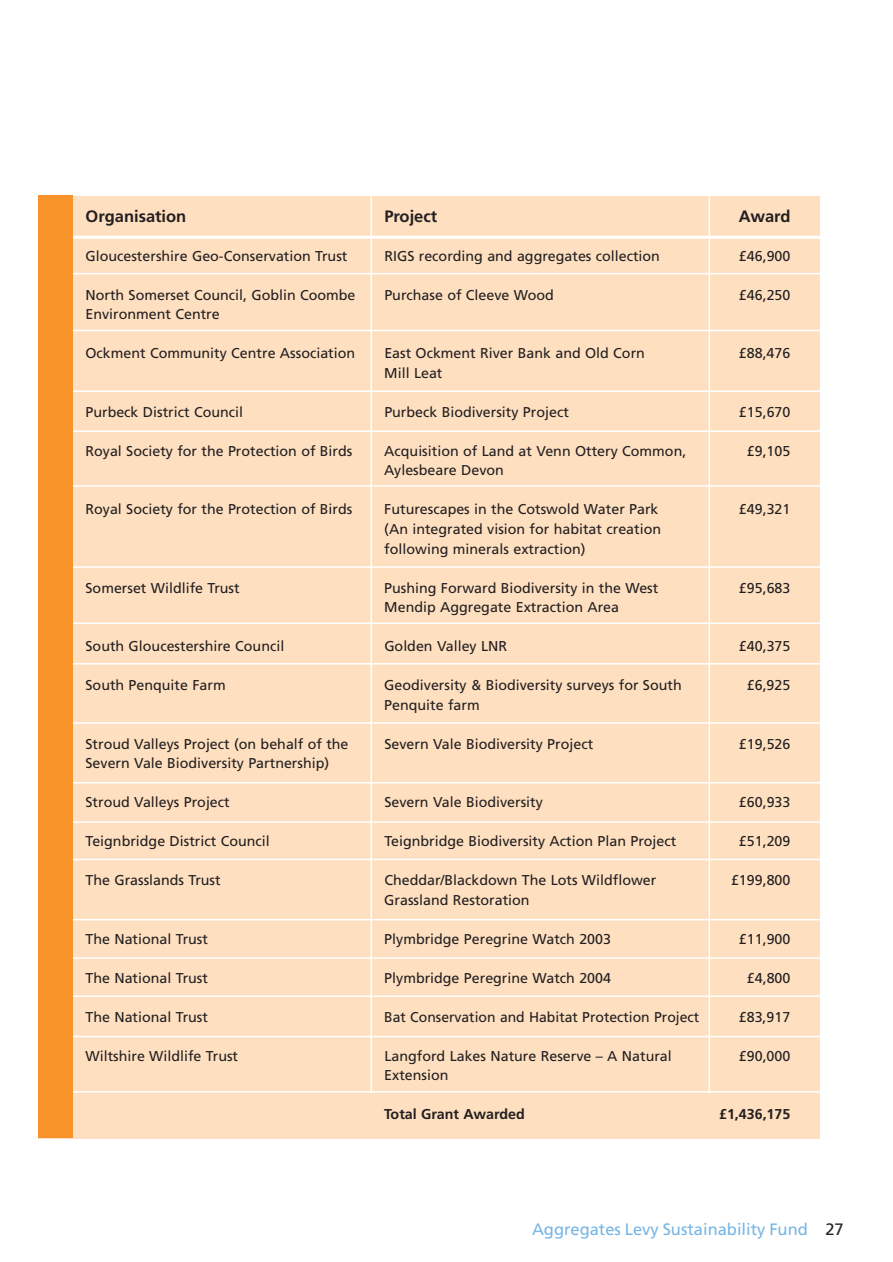
<style>
.page{position:relative;width:893px;height:1262px;background:#fff}
.page>*{position:absolute;margin:0;border:0;box-sizing:border-box;transform-origin:0 0}
.t1{font:16.5px "Frutiger";color:#77b6e4}
.t2{font:700 16.5px "Frutiger";color:#231f20}
.t3{font:14.25px/19.5px "Frutiger";color:#231f20}
.t4{font:700 14.25px "Frutiger";color:#231f20}
.s1{color:#231f20}
</style>
<div class="page">
<div style="left:39px;top:196px;width:781px;height:942px;background:#fee0c1"></div>
<hr style="left:32px;top:236px;width:796px;height:3px;background:#fff">
<hr style="left:32px;top:273px;width:796px;height:1px;background:#fff">
<hr style="left:30px;top:330px;width:796px;height:1px;background:#fff">
<hr style="left:32px;top:390px;width:795px;height:2px;background:#fff">
<hr style="left:33px;top:430px;width:796px;height:2px;background:#fff">
<hr style="left:33px;top:485px;width:796px;height:2px;background:#fff">
<hr style="left:31px;top:566px;width:795px;height:2px;background:#fff">
<hr style="left:32px;top:622px;width:796px;height:2px;background:#fff">
<hr style="left:30px;top:663px;width:796px;height:1px;background:#fff">
<hr style="left:33px;top:722px;width:796px;height:1px;background:#fff">
<hr style="left:34px;top:782px;width:796px;height:1px;background:#fff">
<hr style="left:31px;top:821px;width:796px;height:2px;background:#fff">
<hr style="left:31px;top:858px;width:795px;height:2px;background:#fff">
<hr style="left:30px;top:919px;width:796px;height:1px;background:#fff">
<hr style="left:31px;top:957px;width:796px;height:1px;background:#fff">
<hr style="left:33px;top:995px;width:795px;height:2px;background:#fff">
<hr style="left:32px;top:1035px;width:796px;height:2px;background:#fff">
<hr style="left:29px;top:1091px;width:796px;height:1px;background:#fff">
<hr style="left:370px;top:188px;width:2px;height:904px;background:#fff">
<hr style="left:708px;top:187px;width:2px;height:905px;background:#fff">
<div style="left:38px;top:195px;width:35px;height:943px;background:#f79328"></div>
<p class="t2" style="left:85px;top:209px;width:102px">Organisation</p>
<p class="t2" style="left:384px;top:209px;width:54px">Project</p>
<p class="t2" style="left:738px;top:209px;width:53px">Award</p>
<p class="t3" style="left:85px;top:247px;width:263px">Gloucestershire Geo-Conservation Trust</p>
<p class="t3" style="left:384px;top:247px;width:277px">RIGS recording and aggregates collection</p>
<p class="t3" style="left:739px;top:247px;width:53px">£46,900</p>
<p class="t3" style="left:85px;top:286px;width:271px">North Somerset Council, Goblin Coombe</p>
<p class="t3" style="left:384px;top:286px;width:171px">Purchase of Cleeve Wood</p>
<p class="t3" style="left:739px;top:286px;width:53px">£46,250</p>
<p class="t3" style="left:85px;top:306px;width:136px">Environment Centre</p>
<p class="t3" style="left:85px;top:345px;width:271px">Ockment Community Centre Association</p>
<p class="t3" style="left:384px;top:345px;width:262px">East Ockment River Bank and Old Corn</p>
<p class="t3" style="left:738px;top:345px;width:53px">£88,476</p>
<p class="t3" style="left:384px;top:364px;width:60px">Mill Leat</p>
<p class="t3" style="left:85px;top:403px;width:159px">Purbeck District Council</p>
<p class="t3" style="left:384px;top:403px;width:186px">Purbeck Biodiversity Project</p>
<p class="t3" style="left:739px;top:403px;width:53px">£15,670</p>
<p class="t3" style="left:85px;top:442px;width:268px">Royal Society for the Protection of Birds</p>
<p class="t3" style="left:384px;top:442px;width:303px">Acquisition of Land at Venn Ottery Common,</p>
<p class="t3" style="left:746px;top:442px;width:45px">£9,105</p>
<p class="t3" style="left:384px;top:462px;width:121px">Aylesbeare Devon</p>
<p class="t3" style="left:85px;top:501px;width:268px">Royal Society for the Protection of Birds</p>
<p class="t3" style="left:384px;top:501px;width:276px">Futurescapes in the Cotswold Water Park</p>
<p class="t3" style="left:739px;top:501px;width:53px">£49,321</p>
<p class="t3" style="left:384px;top:520px;width:278px">(An integrated vision for habitat creation following minerals extraction)</p>
<p class="t3" style="left:85px;top:579px;width:156px">Somerset Wildlife Trust</p>
<p class="t3" style="left:384px;top:579px;width:275px">Pushing Forward Biodiversity in the West</p>
<p class="t3" style="left:739px;top:579px;width:53px">£95,683</p>
<p class="t3" style="left:384px;top:598px;width:236px">Mendip Aggregate Extraction Area</p>
<p class="t3" style="left:85px;top:637px;width:200px">South Gloucestershire Council</p>
<p class="t3" style="left:384px;top:637px;width:124px">Golden Valley LNR</p>
<p class="t3" style="left:739px;top:637px;width:53px">£40,375</p>
<p class="t3" style="left:85px;top:676px;width:142px">South Penquite Farm</p>
<p class="t3" style="left:384px;top:676px;width:299px">Geodiversity &amp; Biodiversity surveys for South</p>
<p class="t3" style="left:746px;top:676px;width:45px">£6,925</p>
<p class="t3" style="left:384px;top:696px;width:97px">Penquite farm</p>
<p class="t3" style="left:85px;top:735px;width:264px">Stroud Valleys Project (on behalf of the</p>
<p class="t3" style="left:384px;top:735px;width:210px">Severn Vale Biodiversity Project</p>
<p class="t3" style="left:739px;top:735px;width:53px">£19,526</p>
<p class="t3" style="left:85px;top:754px;width:245px">Severn Vale Biodiversity Partnership)</p>
<p class="t3" style="left:85px;top:793px;width:146px">Stroud Valleys Project</p>
<p class="t3" style="left:384px;top:793px;width:160px">Severn Vale Biodiversity</p>
<p class="t3" style="left:739px;top:793px;width:53px">£60,933</p>
<p class="t3" style="left:85px;top:832px;width:186px">Teignbridge District Council</p>
<p class="t3" style="left:384px;top:832px;width:293px">Teignbridge Biodiversity Action Plan Project</p>
<p class="t3" style="left:739px;top:832px;width:53px">£51,209</p>
<p class="t3" style="left:85px;top:871px;width:137px">The Grasslands Trust</p>
<p class="t3" style="left:384px;top:871px;width:273px">Cheddar/Blackdown The Lots Wildflower</p>
<p class="t3" style="left:731px;top:871px;width:61px">£199,800</p>
<p class="t3" style="left:384px;top:891px;width:147px">Grassland Restoration</p>
<p class="t3" style="left:85px;top:930px;width:124px">The National Trust</p>
<p class="t3" style="left:384px;top:930px;width:228px">Plymbridge Peregrine Watch 2003</p>
<p class="t3" style="left:739px;top:930px;width:53px">£11,900</p>
<p class="t3" style="left:85px;top:969px;width:124px">The National Trust</p>
<p class="t3" style="left:384px;top:969px;width:228px">Plymbridge Peregrine Watch 2004</p>
<p class="t3" style="left:746px;top:969px;width:45px">£4,800</p>
<p class="t3" style="left:85px;top:1008px;width:124px">The National Trust</p>
<p class="t3" style="left:384px;top:1008px;width:316px">Bat Conservation and Habitat Protection Project</p>
<p class="t3" style="left:738px;top:1008px;width:53px">£83,917</p>
<p class="t3" style="left:85px;top:1047px;width:154px">Wiltshire Wildlife Trust</p>
<p class="t3" style="left:384px;top:1047px;width:289px">Langford Lakes Nature Reserve – A Natural</p>
<p class="t3" style="left:739px;top:1047px;width:53px">£90,000</p>
<p class="t3" style="left:384px;top:1066px;width:66px">Extension</p>
<p class="t4" style="left:384px;top:1108px;width:142px">Total Grant Awarded</p>
<p class="t4" style="left:719px;top:1108px;width:73px">£1,436,175</p>
<p class="t1" style="left:532px;top:1222px;width:313px">Aggregates Levy Sustainability Fund <span class="s1">27</span></p>
</div>
